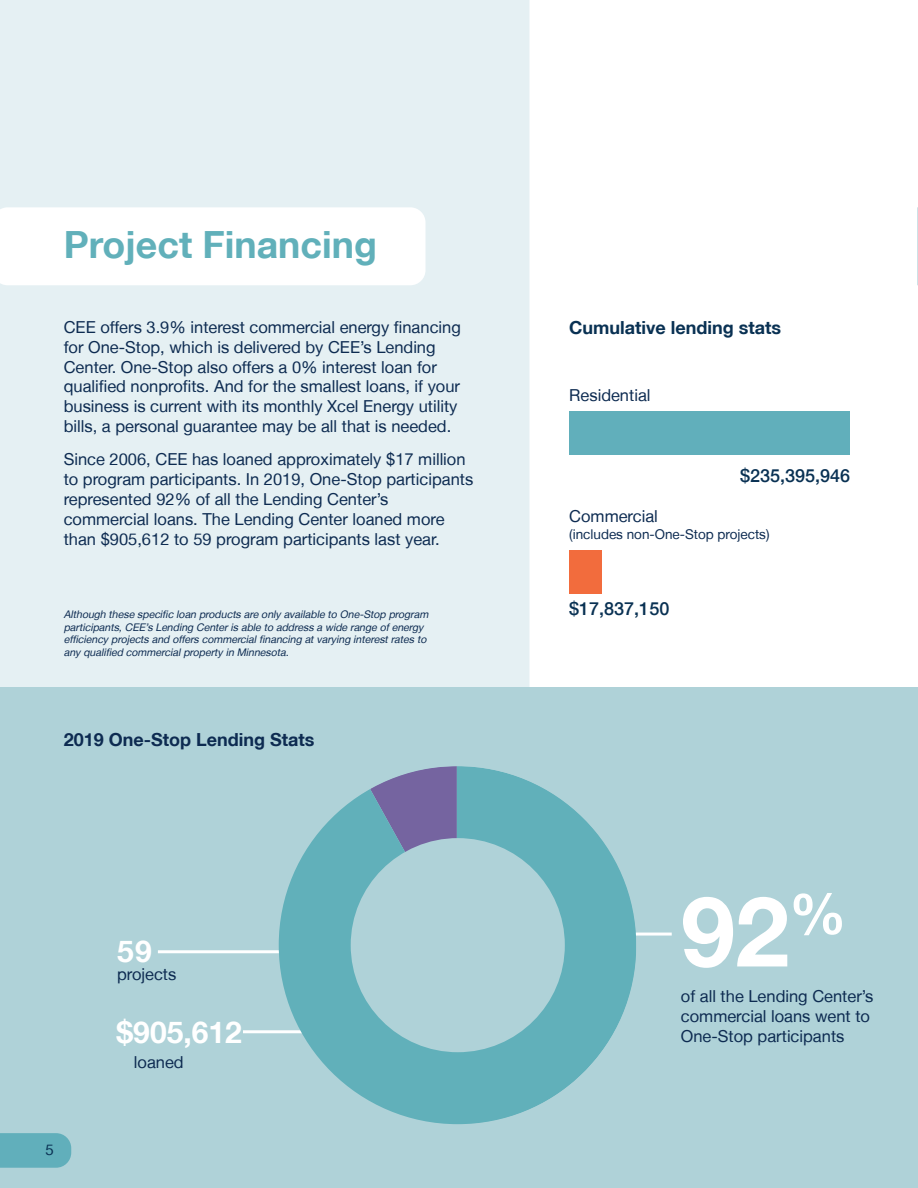
<style>
.page{position:relative;width:918px;height:1188px;background:#fff}
.page>*{position:absolute;margin:0;border:0;box-sizing:border-box;transform-origin:0 0}
.t1{font:700 97.5px "Helvetica Neue LT";color:#fff}
.t2{font:700 37.5px "Helvetica Neue LT";color:#61b0ba}
.t3{font:700 30px "Helvetica Neue LT";color:#fff}
.t4{font:700 18px "Helvetica Neue LT";color:#0d2b51}
.t5{font:500 18px "Helvetica Neue LT";color:#093153}
.t6{font:700 18px "Helvetica Neue LT";color:#093153}
.t7{font:16.5px/19.8px "Helvetica Neue LT";color:#0d2b51}
.t8{font:15px "Helvetica Neue LT";color:#093153}
.t9{font:13.5px "Helvetica Neue LT";color:#0d2b51}
.t10{font:italic 10.5px/12.6px "Helvetica Neue LT";color:#0d2b51}
</style>
<div class="page">
<svg style="left:917px;top:207px;width:1px;height:78px"></svg>
<div style="left:0;top:0;width:529px;height:688px;background:#e5f0f3"></div>
<svg style="left:0;top:207px;width:426px;height:78px"></svg>
<div style="left:0;top:688px;width:918px;height:500px;background:#afd2d8"></div>
<div style="left:569px;top:411px;width:281px;height:44px;background:#61afbb"></div>
<div style="left:569px;top:550px;width:33px;height:44px;background:#f26c3d"></div>
<hr style="left:158px;top:950px;width:138px;height:3px;background:#fff">
<hr style="left:243px;top:1030px;width:71px;height:3px;background:#fff">
<hr style="left:624px;top:933px;width:48px;height:3px;background:#fff">
<svg style="left:279px;top:766px;width:357px;height:358px"></svg>
<svg style="left:0;top:1133px;width:71px;height:35px;background:#64b0bc"></svg>
<p class="t2" style="left:64px;top:221px;width:315px">Project Financing</p>
<p class="t7" style="left:64px;top:317px;width:399px">CEE offers 3.9% interest commercial energy financing for One-Stop, which is delivered by CEE’s Lending Center. One-Stop also offers a 0% interest loan for qualified nonprofits. And for the smallest loans, if your business is current with its monthly Xcel Energy utility bills, a personal guarantee may be all that is needed.</p>
<p class="t7" style="left:64px;top:449px;width:411px">Since 2006, CEE has loaned approximately $17 million to program participants. In 2019, One-Stop participants represented 92% of all the Lending Center’s commercial loans. The Lending Center loaned more than $905,612 to 59 program participants last year.</p>
<p class="t10" style="left:64px;top:608px;width:369px">Although these specific loan products are only available to One-Stop program participants,CEE’s Lending Centeris able to address a wide range ofenergy efficiency projects and offers commercialfinancing atvarying interestrates to any qualified commercialproperty in Minnesota.</p>
<p class="t4" style="left:64px;top:728px;width:252px">2019 One-Stop Lending Stats</p>
<p class="t8" style="left:46px;top:1140px;width:10px">5</p>
<p class="t3" style="left:117px;top:933px;width:36px">59</p>
<p class="t7" style="left:117px;top:964px;width:61px">projects</p>
<p class="t3" style="left:117px;top:1014px;width:127px">$905,612</p>
<p class="t7" style="left:134px;top:1052px;width:51px">loaned</p>
<p class="t6" style="left:569px;top:317px;width:213px">Cumulative lending stats</p>
<p class="t7" style="left:569px;top:385px;width:83px">Residential</p>
<p class="t5" style="left:740px;top:465px;width:112px">$235,395,946</p>
<p class="t7" style="left:569px;top:506px;width:90px">Commercial</p>
<p class="t9" style="left:569px;top:526px;width:202px">(includes non-One-Stop projects)</p>
<p class="t5" style="left:569px;top:598px;width:102px">$17,837,150</p>
<p class="t1" style="left:681px;top:871px;width:167px">92<sup>%</sup></p>
<p class="t7" style="left:681px;top:986px;width:194px">of all the Lending Center’s commercial loans went to<br>One-Stop participants</p>
</div>
